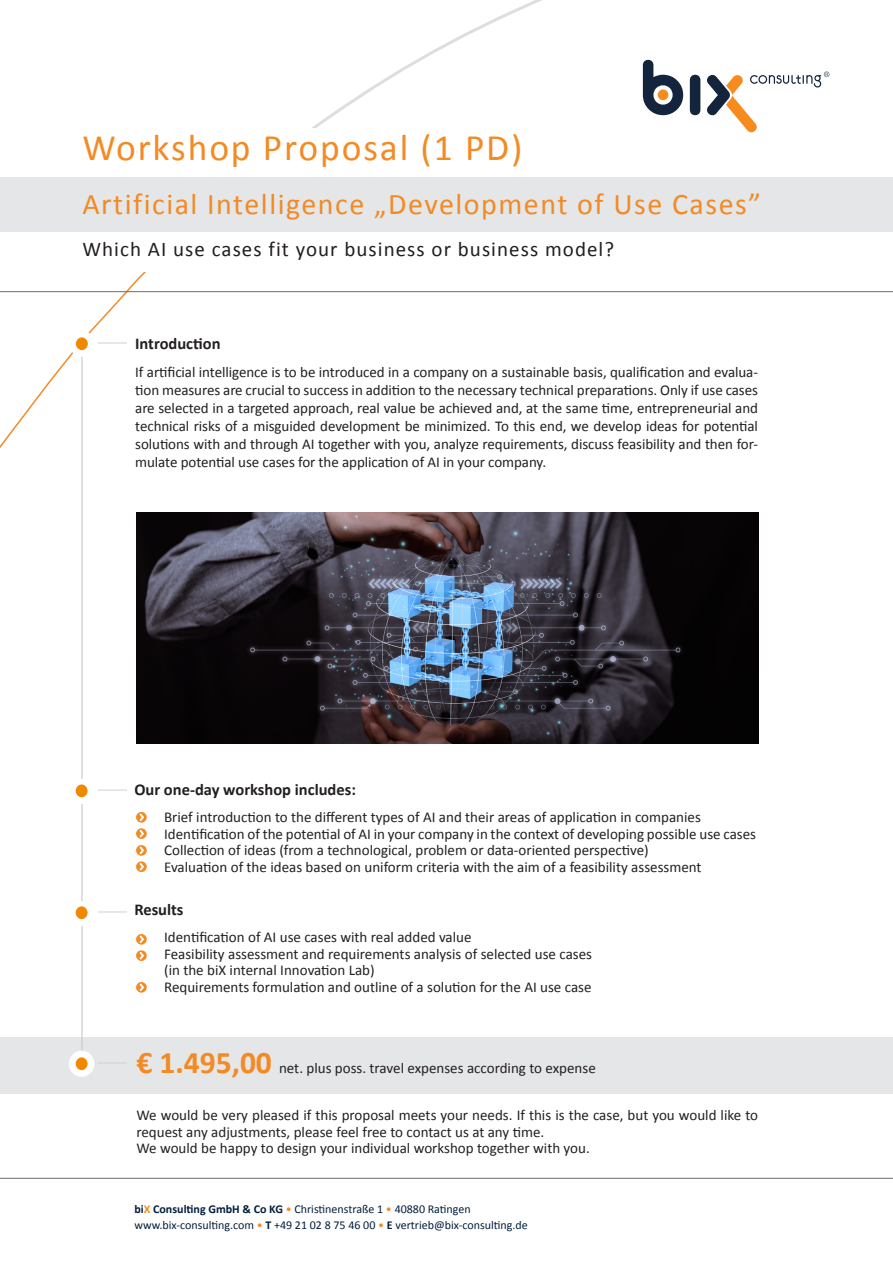
<style>
.page{position:relative;width:893px;height:1263px;background:#fff}
.page>*{position:absolute;margin:0;border:0;box-sizing:border-box;transform-origin:0 0}
.t1{font:37.5px "Calibri";letter-spacing:.05em;color:#f38a24}
.t2{font:30px "Calibri";letter-spacing:.05em;color:#f38a24}
.t3{font:21px "Calibri";letter-spacing:.05em;color:#231f20}
.t4{font:700 16.5px "Calibri";color:#231f20}
.t5{font:15px/16.5px "Calibri";color:#231f20}
.t6{font:12px/16.5px "Calibri";color:#041e3c}
.s1{font-weight:700;font-size:31.5px;color:#f38a24}
.s2{font-weight:700}
.s3{font-weight:700;color:#f38a24}
.s4{color:#f38a24}
</style>
<div class="page">
<div style="left:0;top:1037px;width:893px;height:57px;background:#e5e6e8"></div>
<hr style="left:82px;top:343px;width:1px;height:718px;background:#c1c2c4">
<svg style="left:312px;top:0;width:230px;height:128px"></svg>
<svg style="left:690px;top:75px;width:10px;height:40px"></svg>
<svg style="left:643px;top:60px;width:40px;height:55px"></svg>
<div style="left:658px;top:89px;width:10px;height:11px;background:#f68b1f;border-radius:50%"></div>
<svg style="left:707px;top:72px;width:122px;height:60px"></svg>
<div style="left:0;top:177px;width:893px;height:55px;background:#e5e6e8"></div>
<hr style="left:0;top:291px;width:893px;height:1px;background:#6c6d70">
<hr style="left:0;top:1178px;width:893px;height:1px;background:#6c6d70">
<div style="left:72px;top:1054px;width:19px;height:19px;background:#f18900;border-radius:50%"></div>
<div style="left:69px;top:1050px;width:25px;height:27px;border:7px solid #fff;border-radius:50%"></div>
<svg style="left:98px;top:1062px;width:29px;height:1px"></svg>
<svg style="left:75px;top:779px;width:51px;height:25px"></svg>
<svg style="left:75px;top:901px;width:51px;height:25px"></svg>
<svg style="left:0;top:272px;width:170px;height:186px"></svg>
<svg style="left:136px;top:812px;width:11px;height:11px"></svg>
<svg style="left:140px;top:813px;width:4px;height:8px"></svg>
<svg style="left:136px;top:828px;width:11px;height:11px"></svg>
<svg style="left:140px;top:830px;width:4px;height:7px"></svg>
<svg style="left:136px;top:845px;width:11px;height:11px"></svg>
<svg style="left:140px;top:847px;width:4px;height:7px"></svg>
<svg style="left:136px;top:861px;width:11px;height:11px"></svg>
<svg style="left:140px;top:863px;width:4px;height:7px"></svg>
<svg style="left:136px;top:934px;width:11px;height:11px"></svg>
<svg style="left:140px;top:935px;width:4px;height:8px"></svg>
<svg style="left:136px;top:950px;width:11px;height:11px"></svg>
<svg style="left:140px;top:952px;width:4px;height:7px"></svg>
<svg style="left:136px;top:982px;width:11px;height:11px"></svg>
<svg style="left:140px;top:983px;width:4px;height:8px"></svg>
<img style="left:136px;top:512px;width:622px;height:231px">
<h1 class="t1" style="left:82px;top:124px;width:442px">Workshop Proposal (1 PD)</h1>
<h2 class="t2" style="left:82px;top:185px;width:680px">Artificial Intelligence „Development of Use Cases”</h2>
<h3 class="t3" style="left:82px;top:236px;width:533px">Which AI use cases fit your business or business model?</h3>
<p class="t4" style="left:135px;top:333px;width:87px">Introduction</p>
<p class="t5" style="left:135px;top:363px;width:624px;line-height:18px;text-align:justify">If artificial intelligence is to be introduced in a company on a sustainable basis, qualification and evalua&shy;tion measures are crucial to success in addition to the necessary technical preparations. Only if use cases are selected in a targeted approach, real value be achieved and, at the same time, entrepreneurial and technical risks of a misguided development be minimized. To this end, we develop ideas for potential solutions with and through AI together with you, analyze requirements, discuss feasibility and then for&shy;mulate potential use cases for the application of AI in your company.</p>
<p class="t4" style="left:134px;top:779px;width:223px">Our one-day workshop includes:</p>
<p class="t5" style="left:164px;top:809px;width:593px">Brief introduction to the different types of AI and their areas of application in companies Identification of the potential of AI in your company in the context of developing possible use cases Collection of ideas (from a technological, problem or data-oriented perspective)<br>Evaluation of the ideas based on uniform criteria with the aim of a feasibility assessment</p>
<p class="t4" style="left:134px;top:899px;width:51px">Results</p>
<p class="t5" style="left:164px;top:929px;width:429px">Identification of AI use cases with real added value<br>Feasibility assessment and requirements analysis of selected use cases (in the biX internal Innovation Lab)<br>Requirements formulation and outline of a solution for the AI use case</p>
<p class="t5" style="left:136px;top:1060px;width:461px"><span class="s1">€ 1.495,00</span> net. plus poss. travel expenses according to expense</p>
<p class="t5" style="left:136px;top:1107px;width:623px">We would be very pleased if this proposal meets your needs. If this is the case, but you would like to request any adjustments, please feel free to contact us at any time.<br>We would be happy to design your individual workshop together with you.</p>
<p class="t6" style="left:134px;top:1200px;width:395px"><span class="s2">bi</span><span class="s3">X</span> <span class="s2">Consulting GmbH &amp; Co KG</span> <span class="s4">•</span> Christinenstraße 1 <span class="s4">•</span> 40880 Ratingen www.bix-consulting.com <span class="s4">•</span> <span class="s2">T</span> +49 21 02 8 75 46 00 <span class="s4">•</span> <span class="s2">E</span> vertrieb@bix-consulting.de</p>
</div>
